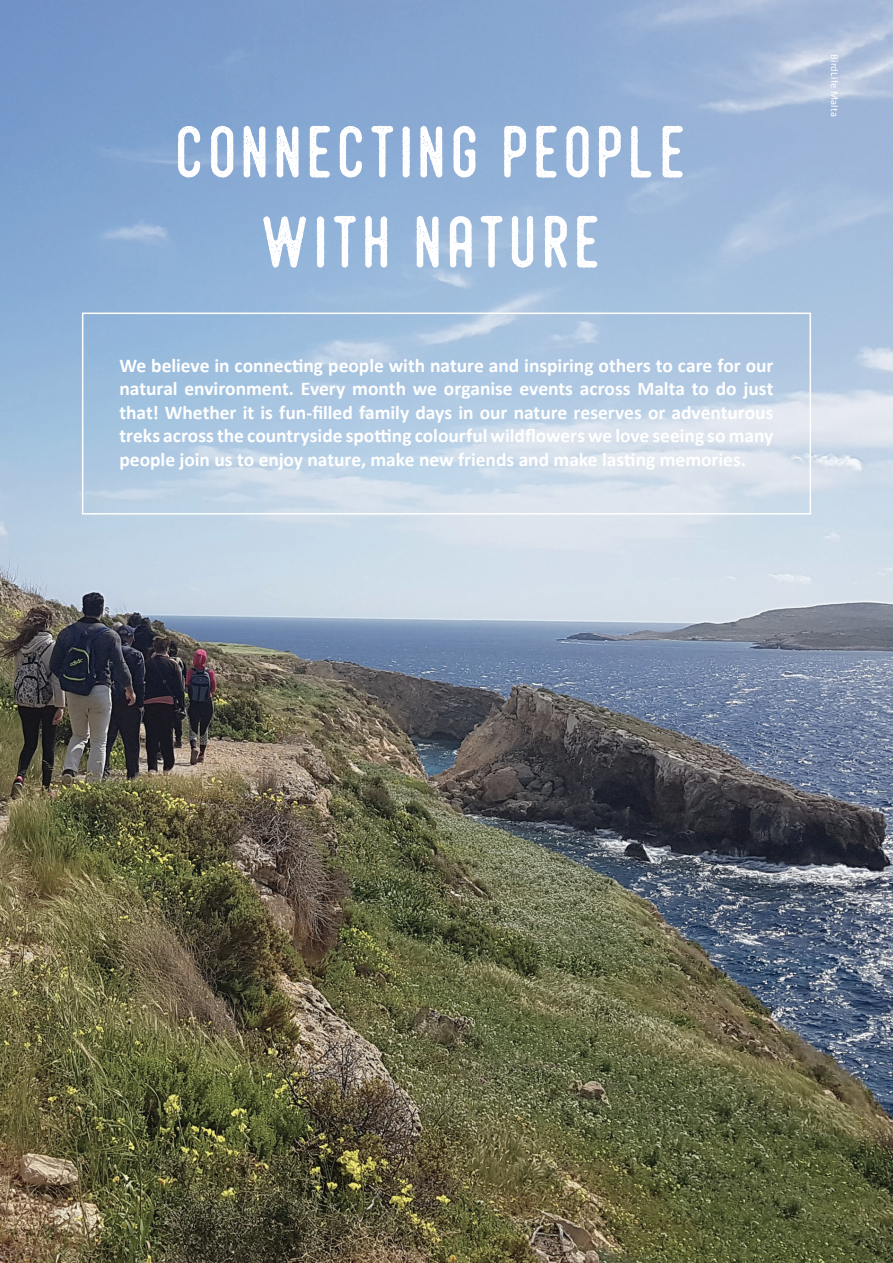
<style>
.page{position:relative;width:893px;height:1263px;background:#fff}
.page>*{position:absolute;margin:0;border:0;box-sizing:border-box;transform-origin:0 0}
.t1{font:72px/90px "Hamurz Free Version";letter-spacing:.06em;color:#fff;text-align:center}
.t2{font:700 19.5px/23.4px "Calibri";letter-spacing:-.005em;color:#fff;text-align:justify}
.t3{font:10.5px "Calibri";letter-spacing:.02em;color:#fff}
</style>
<div class="page">
<img style="left:0;top:0;width:893px;height:1263px">
<svg style="left:82px;top:313px;width:729px;height:201px"></svg>
<h1 class="t1" style="left:178px;top:108px;width:513px">CONNECTING PEOPLE<br>WITH NATURE</h1>
<p class="t2" style="left:119px;top:354px;width:656px">We believe in connecting people with nature and inspiring others to care for our natural environment. Every month we organise events across Malta to do just that! Whether it is fun-filled family days in our nature reserves or adventurous treks across the countryside spotting colourful wildflowers we love seeing so many people join us to enjoy nature, make new friends and make lasting memories.</p>
<p class="t3" style="left:841px;top:54px;width:64px;rotate:90deg">BirdLife Malta</p>
</div>
